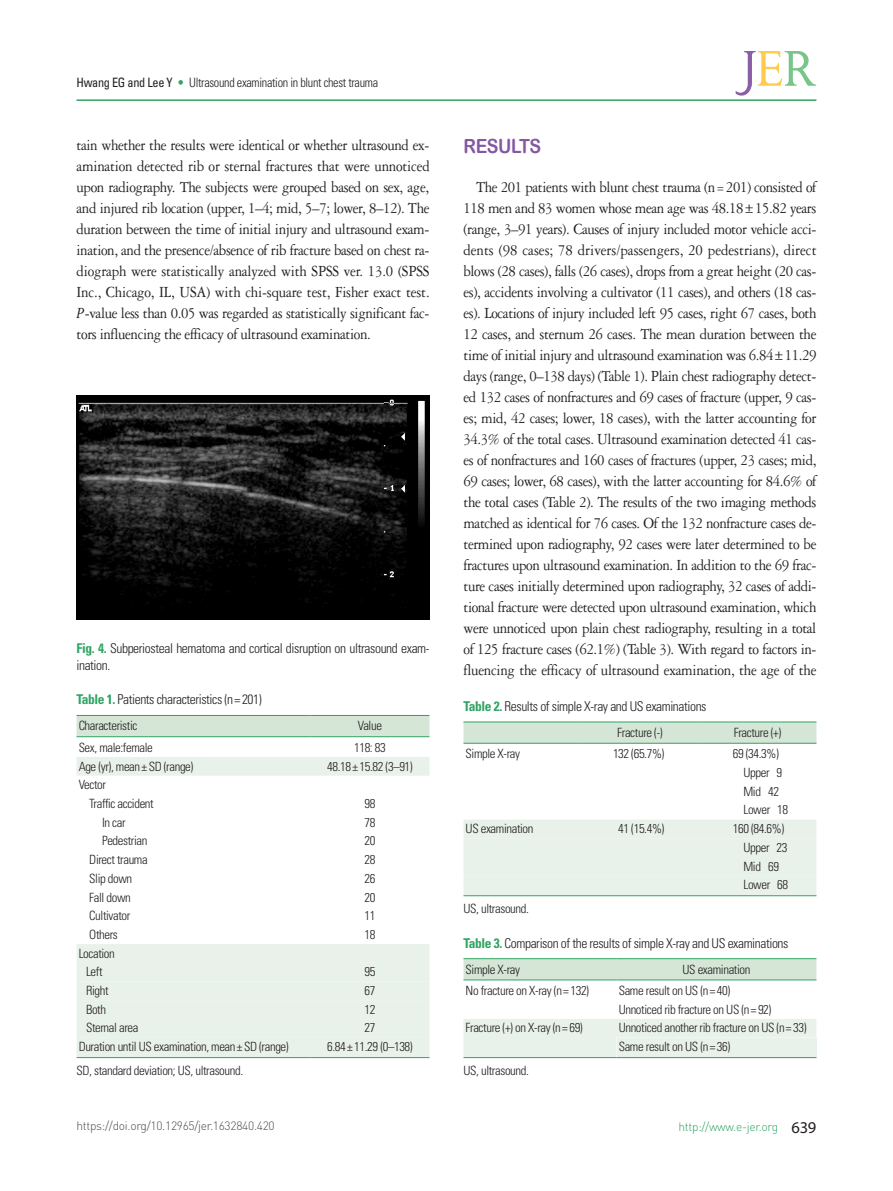
<style>
.page{position:relative;width:893px;height:1191px;background:#fff}
.page>*{position:absolute;margin:0;border:0;box-sizing:border-box;transform-origin:0 0}
.본문_대제목{font:19.5px "Arial Rounded MT Bold";letter-spacing:-.025em;color:#8458a4;scale:.9 1}
.본문_영문{font:16.5px/21px "Garamond 3 LT Std";letter-spacing:-.02em;color:#231f20;text-align:justify;scale:.9 1}
.표제목_그림설명{font:300 condensed 13.5px/16.2px "Univers LT Std";letter-spacing:-.03em;color:#231f20}
.하시라{font:300 condensed 12.9px "Univers LT Std";letter-spacing:-.025em;color:#231f20;scale:.95 1}
.표본문{font:300 condensed 12.75px "Univers LT Std";letter-spacing:-.03em;color:#231f20}
.t1{font:300 12px "DIN Pro";letter-spacing:-.025em;color:#4b4c4d}
.t2{font:300 12px "DIN Pro";letter-spacing:-.025em;color:#30a463}
.s1{font-weight:400}
.s2{color:#30a463}
.s3{font-style:italic}
.s4{font-weight:700;color:#30a463}
.s5{font-family:"Minion Pro";font-size:15.3px}
.s6{font-family:"Myriad Pro";font-weight:400;font-size:16.5px;color:#231f20}
</style>
<div class="page">
<svg style="left:736px;top:51px;width:80px;height:45px"></svg>
<hr style="left:77px;top:99px;width:739px;height:2px;background:#30a463">
<div style="left:77px;top:716px;width:352px;height:20px;background:#d5e6d7"></div>
<div style="left:77px;top:757px;width:352px;height:18px;background:#e9f2ea"></div>
<div style="left:77px;top:944px;width:352px;height:113px;background:#e9f2ea"></div>
<hr style="left:77px;top:715px;width:233px;height:1px;background:#30a463">
<hr style="left:310px;top:715px;width:119px;height:1px;background:#30a463">
<hr style="left:77px;top:736px;width:233px;height:1px;background:#30a463">
<hr style="left:310px;top:736px;width:119px;height:1px;background:#30a463">
<hr style="left:77px;top:1057px;width:233px;height:1px;background:#30a463">
<hr style="left:310px;top:1057px;width:119px;height:1px;background:#30a463">
<svg style="left:463px;top:722px;width:353px;height:21px;background:#cfe3d2"></svg>
<div style="left:463px;top:820px;width:353px;height:75px;background:#e9f2ea"></div>
<hr style="left:463px;top:721px;width:118px;height:1px;background:#30a463">
<hr style="left:581px;top:721px;width:118px;height:1px;background:#30a463">
<hr style="left:699px;top:721px;width:117px;height:1px;background:#30a463">
<hr style="left:463px;top:743px;width:118px;height:1px;background:#30a463">
<hr style="left:581px;top:743px;width:118px;height:1px;background:#30a463">
<hr style="left:699px;top:743px;width:117px;height:1px;background:#30a463">
<hr style="left:463px;top:895px;width:118px;height:1px;background:#30a463">
<hr style="left:581px;top:895px;width:118px;height:1px;background:#30a463">
<hr style="left:699px;top:895px;width:117px;height:1px;background:#30a463">
<div style="left:463px;top:959px;width:353px;height:20px;background:#d5e6d7"></div>
<div style="left:463px;top:1019px;width:353px;height:38px;background:#e9f2ea"></div>
<div style="left:617px;top:1037px;width:199px;height:20px;background:#e9f2ea"></div>
<hr style="left:463px;top:958px;width:154px;height:1px;background:#30a463">
<hr style="left:617px;top:958px;width:199px;height:1px;background:#30a463">
<hr style="left:463px;top:979px;width:154px;height:1px;background:#30a463">
<hr style="left:617px;top:979px;width:199px;height:1px;background:#30a463">
<hr style="left:617px;top:1057px;width:199px;height:1px;background:#30a463">
<hr style="left:463px;top:1057px;width:154px;height:1px;background:#30a463">
<img style="left:77px;top:395px;width:352px;height:225px">
<p class="하시라" style="left:77px;top:74px;width:319px"><span class="s1">Hwang EG and Lee Y</span> <span class="s2">•</span> Ultrasound examination in blunt chest trauma</p>
<p class="본문_영문" style="left:77px;top:134px;width:394px">tain whether the results were identical or whether ultrasound ex&shy;amination detected rib or sternal fractures that were unnoticed upon radiography. The subjects were grouped based on sex, age, and injured rib location (upper, 1–4; mid, 5–7; lower, 8–12). The duration between the time of initial injury and ultrasound exam&shy;ination, and the presence/absence of rib fracture based on chest ra&shy;diograph were statistically analyzed with SPSS ver. 13.0 (SPSS Inc., Chicago, IL, USA) with chi-square test, Fisher exact test.<br><span class="s3">P</span>-value less than 0.05 was regarded as statistically significant fac&shy;tors influencing the efficacy of ultrasound examination.</p>
<p class="표제목_그림설명" style="left:77px;top:640px;width:354px"><span class="s4">Fig. 4.</span> Subperiosteal hematoma and cortical disruption on ultrasound exam&shy;ination.</p>
<p class="표제목_그림설명" style="left:77px;top:691px;width:187px"><span class="s4">Table 1.</span> Patients characteristics (n= 201)</p>
<p class="표본문" style="left:79px;top:718px;width:60px">Characteristic</p>
<p class="표본문" style="left:358px;top:718px;width:26px">Value</p>
<p class="표본문" style="left:79px;top:739px;width:76px">Sex, male:female</p>
<p class="표본문" style="left:354px;top:739px;width:33px">118: 83</p>
<p class="표본문" style="left:79px;top:758px;width:116px">Age (yr), mean± SD (range)</p>
<p class="표본문" style="left:327px;top:758px;width:87px">48.18± 15.82 (3–91)</p>
<p class="표본문" style="left:79px;top:777px;width:29px">Vector</p>
<p class="표본문" style="left:89px;top:796px;width:66px">Traffic accident</p>
<p class="표본문" style="left:364px;top:796px;width:12px">98</p>
<p class="표본문" style="left:102px;top:814px;width:25px">In car</p>
<p class="표본문" style="left:364px;top:814px;width:12px">78</p>
<p class="표본문" style="left:102px;top:833px;width:47px">Pedestrian</p>
<p class="표본문" style="left:364px;top:833px;width:12px">20</p>
<p class="표본문" style="left:89px;top:852px;width:60px">Direct trauma</p>
<p class="표본문" style="left:364px;top:852px;width:12px">28</p>
<p class="표본문" style="left:89px;top:870px;width:44px">Slip down</p>
<p class="표본문" style="left:364px;top:870px;width:12px">26</p>
<p class="표본문" style="left:89px;top:889px;width:43px">Fall down</p>
<p class="표본문" style="left:364px;top:889px;width:12px">20</p>
<p class="표본문" style="left:89px;top:908px;width:43px">Cultivator</p>
<p class="표본문" style="left:364px;top:908px;width:12px">11</p>
<p class="표본문" style="left:89px;top:926px;width:30px">Others</p>
<p class="표본문" style="left:364px;top:926px;width:12px">18</p>
<p class="표본문" style="left:79px;top:945px;width:38px">Location</p>
<p class="표본문" style="left:86px;top:964px;width:18px">Left</p>
<p class="표본문" style="left:364px;top:964px;width:12px">95</p>
<p class="표본문" style="left:86px;top:983px;width:24px">Right</p>
<p class="표본문" style="left:364px;top:983px;width:12px">67</p>
<p class="표본문" style="left:86px;top:1001px;width:22px">Both</p>
<p class="표본문" style="left:364px;top:1001px;width:12px">12</p>
<p class="표본문" style="left:86px;top:1020px;width:54px">Sternal area</p>
<p class="표본문" style="left:364px;top:1020px;width:12px">27</p>
<p class="표본문" style="left:79px;top:1039px;width:212px">Duration until US examination, mean± SD (range)</p>
<p class="표본문" style="left:327px;top:1039px;width:87px">6.84± 11.29 (0–138)</p>
<p class="표본문" style="left:77px;top:1062px;width:168px">SD, standard deviation; US, ultrasound.</p>
<p class="본문_대제목" style="left:463px;top:134px;width:88px">RESULTS</p>
<p class="본문_영문" style="left:463px;top:176px;width:394px;text-indent:13px">The 201 patients with blunt chest trauma (n=201) consisted of 118 men and 83 women whose mean age was 48.18<span class="s5">±</span>15.82 years (range, 3–91 years). Causes of injury included motor vehicle acci&shy;dents (98 cases; 78 drivers/passengers, 20 pedestrians), direct blows (28 cases), falls (26 cases), drops from a great height (20 cas&shy;es), accidents involving a cultivator (11 cases), and others (18 cas&shy;es). Locations of injury included left 95 cases, right 67 cases, both 12 cases, and sternum 26 cases. The mean duration between the time of initial injury and ultrasound examination was 6.84<span class="s5">±</span>11.29 days (range, 0–138 days) (Table 1). Plain chest radiography detect&shy;ed 132 cases of nonfractures and 69 cases of fracture (upper, 9 cas&shy;es; mid, 42 cases; lower, 18 cases), with the latter accounting for 34.3% of the total cases. Ultrasound examination detected 41 cas&shy;es of nonfractures and 160 cases of fractures (upper, 23 cases; mid, 69 cases; lower, 68 cases), with the latter accounting for 84.6% of the total cases (Table 2). The results of the two imaging methods matched as identical for 76 cases. Of the 132 nonfracture cases de&shy;termined upon radiography, 92 cases were later determined to be fractures upon ultrasound examination. In addition to the 69 frac&shy;ture cases initially determined upon radiography, 32 cases of addi&shy;tional fracture were detected upon ultrasound examination, which were unnoticed upon plain chest radiography, resulting in a total of 125 fracture cases (62.1%) (Table 3). With regard to factors in&shy;fluencing the efficacy of ultrasound examination, the age of the</p>
<p class="표제목_그림설명" style="left:463px;top:698px;width:244px"><span class="s4">Table 2.</span> Results of simple X-ray and US examinations</p>
<p class="표본문" style="left:617px;top:724px;width:47px">Fracture (-)</p>
<p class="표본문" style="left:734px;top:724px;width:49px">Fracture (+)</p>
<p class="표본문" style="left:466px;top:746px;width:56px">Simple X-ray</p>
<p class="표본문" style="left:613px;top:746px;width:53px">132 (65.7%)</p>
<p class="표본문" style="left:733px;top:746px;width:48px">69 (34.3%)</p>
<p class="표본문" style="left:743px;top:765px;width:40px">Upper 9</p>
<p class="표본문" style="left:743px;top:783px;width:37px">Mid 42</p>
<p class="표본문" style="left:743px;top:802px;width:46px">Lower 18</p>
<p class="표본문" style="left:466px;top:821px;width:69px">US examination</p>
<p class="표본문" style="left:618px;top:821px;width:48px">41 (15.4%)</p>
<p class="표본문" style="left:733px;top:821px;width:53px">160 (84.6%)</p>
<p class="표본문" style="left:743px;top:839px;width:45px">Upper 23</p>
<p class="표본문" style="left:743px;top:858px;width:37px">Mid 69</p>
<p class="표본문" style="left:743px;top:877px;width:46px">Lower 68</p>
<p class="표본문" style="left:463px;top:900px;width:67px">US, ultrasound.</p>
<p class="표제목_그림설명" style="left:463px;top:934px;width:326px"><span class="s4">Table 3.</span> Comparison of the results of simple X-ray and US examinations</p>
<p class="표본문" style="left:466px;top:961px;width:56px">Simple X-ray</p>
<p class="표본문" style="left:682px;top:961px;width:69px">US examination</p>
<p class="표본문" style="left:466px;top:983px;width:125px">No fracture on X-ray (n= 132)</p>
<p class="표본문" style="left:619px;top:983px;width:113px">Same result on US (n= 40)</p>
<p class="표본문" style="left:619px;top:1001px;width:154px">Unnoticed rib fracture on US (n= 92)</p>
<p class="표본문" style="left:466px;top:1020px;width:119px">Fracture (+) on X-ray (n= 69)</p>
<p class="표본문" style="left:619px;top:1020px;width:189px">Unnoticed another rib fracture on US (n= 33)</p>
<p class="표본문" style="left:619px;top:1039px;width:113px">Same result on US (n= 36)</p>
<p class="표본문" style="left:463px;top:1062px;width:67px">US, ultrasound.</p>
<p class="t1" style="left:77px;top:1118px;width:200px">https://doi.org/10.12965/jer.1632840.420</p>
<p class="t2" style="left:678px;top:1118px;width:139px">http://www.e-jer.org <span class="s6">639</span></p>
</div>
